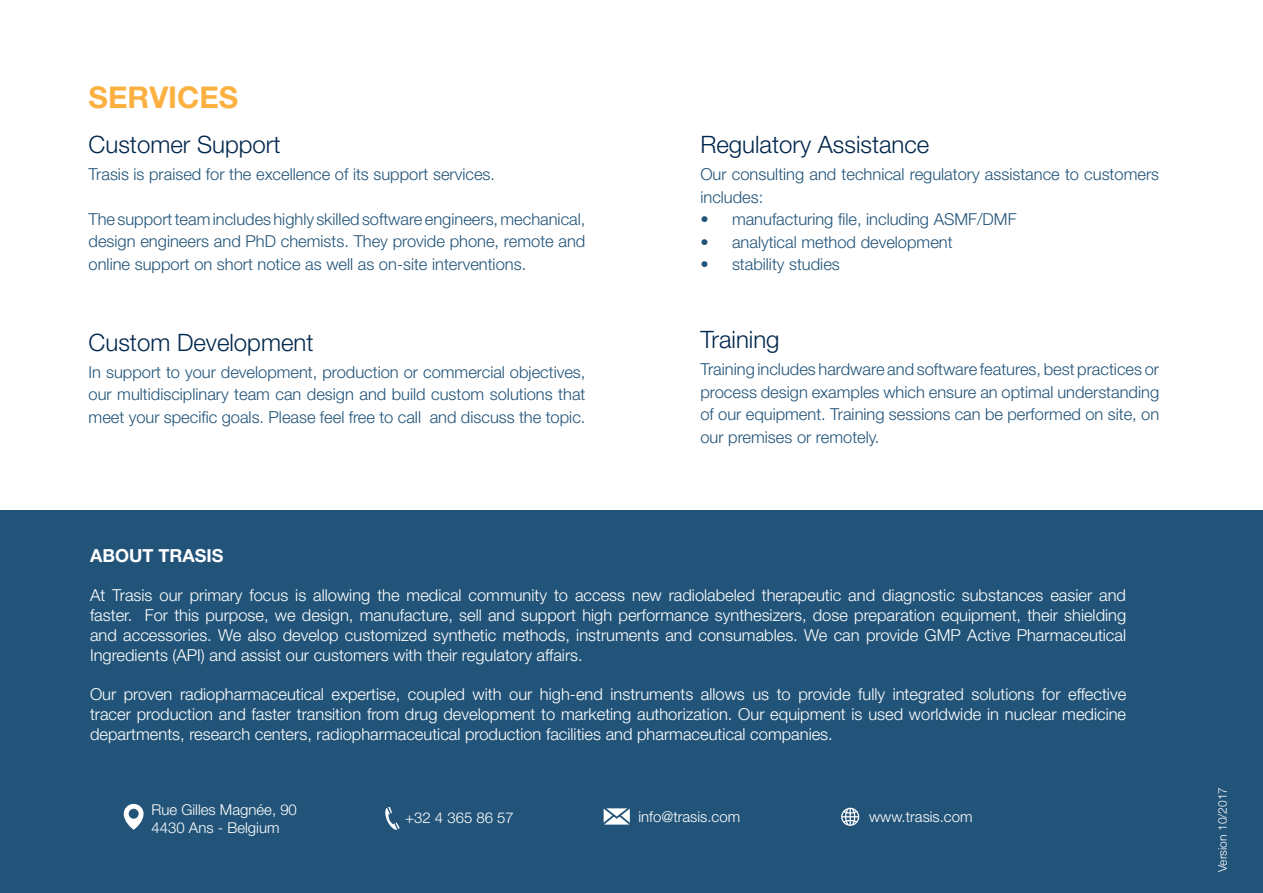
<style>
.page{position:relative;width:1263px;height:893px;background:#fff}
.page>*{position:absolute;margin:0;border:0;box-sizing:border-box;transform-origin:0 0}
.t1{font:700 30px "Helvetica Neue LT Std";color:#fcb040}
.t2{font:300 24px "Helvetica Neue LT Std";color:#00274d}
.t3{font:700 18px "Helvetica Neue LT Std";color:#fff}
.t4{font:300 16.5px/19.8px "Helvetica Neue LT Std";color:#fff;text-align:justify}
.t5{font:300 16.5px/22.5px "Helvetica Neue LT Std";color:#225479;text-align:justify}
.t6{font:300 15px/18px "Helvetica Neue LT Std";color:#fff}
.t7{font:300 12px "Helvetica Neue LT Std";color:#fff}
</style>
<div class="page">
<div style="left:0;top:511px;width:1263px;height:382px;background:#225479"></div>
<svg style="left:124px;top:804px;width:20px;height:26px"></svg>
<svg style="left:385px;top:807px;width:15px;height:23px"></svg>
<svg style="left:604px;top:808px;width:26px;height:17px"></svg>
<svg style="left:841px;top:808px;width:18px;height:18px"></svg>
<h1 class="t1" style="left:89px;top:78px;width:151px">SERVICES</h1>
<h2 class="t2" style="left:89px;top:129px;width:194px">Customer Support</h2>
<p class="t5" style="left:89px;top:162px;width:408px">Trasis is praised for the excellence of its support services.</p>
<p class="t5" style="left:89px;top:207px;width:498px">The support team includes highly skilled software engineers, mechanical, design engineers and PhD chemists. They provide phone, remote and online support on short notice as well as on-site interventions.</p>
<h2 class="t2" style="left:89px;top:327px;width:226px">Custom Development</h2>
<p class="t5" style="left:89px;top:360px;width:498px">In support to your development, production or commercial objectives, our multidisciplinary team can design and build custom solutions that meet your specific goals. Please feel free to call and discuss the topic.</p>
<h2 class="t2" style="left:700px;top:130px;width:230px">Regulatory Assistance</h2>
<p class="t5" style="left:700px;top:163px;width:460px">Our consulting and technical regulatory assistance to customers includes:</p>
<p class="t5" style="left:700px;top:208px;width:318px">• manufacturing file, including ASMF/DMF</p>
<p class="t5" style="left:700px;top:230px;width:254px">• analytical method development</p>
<p class="t5" style="left:700px;top:253px;width:141px">• stability studies</p>
<h2 class="t2" style="left:700px;top:325px;width:81px">Training</h2>
<p class="t5" style="left:700px;top:358px;width:460px">Training includes hardware and software features, best practices or process design examples which ensure an optimal understanding of our equipment. Training sessions can be performed on site, on our premises or remotely.</p>
<p class="t3" style="left:90px;top:544px;width:135px">ABOUT TRASIS</p>
<p class="t4" style="left:90px;top:585px;width:1038px">At Trasis our primary focus is allowing the medical community to access new radiolabeled therapeutic and diagnostic substances easier and faster. For this purpose, we design, manufacture, sell and support high performance synthesizers, dose preparation equipment, their shielding and accessories. We also develop customized synthetic methods, instruments and consumables. We can provide GMP Active Pharmaceutical Ingredients (API) and assist our customers with their regulatory affairs.</p>
<p class="t4" style="left:90px;top:684px;width:1038px">Our proven radiopharmaceutical expertise, coupled with our high-end instruments allows us to provide fully integrated solutions for effective tracer production and faster transition from drug development to marketing authorization. Our equipment is used worldwide in nuclear medicine departments, research centers, radiopharmaceutical production facilities and pharmaceutical companies.</p>
<p class="t6" style="left:152px;top:800px;width:147px">Rue Gilles Magnée, 90<br>4430 Ans - Belgium</p>
<p class="t6" style="left:405px;top:809px;width:110px">+32 4 365 86 57</p>
<p class="t6" style="left:638px;top:807px;width:103px">info@trasis.com</p>
<p class="t6" style="left:869px;top:807px;width:105px">www.trasis.com</p>
<p class="t7" style="left:1215px;top:872px;width:86px;rotate:-90deg">Version 10/2017</p>
</div>
